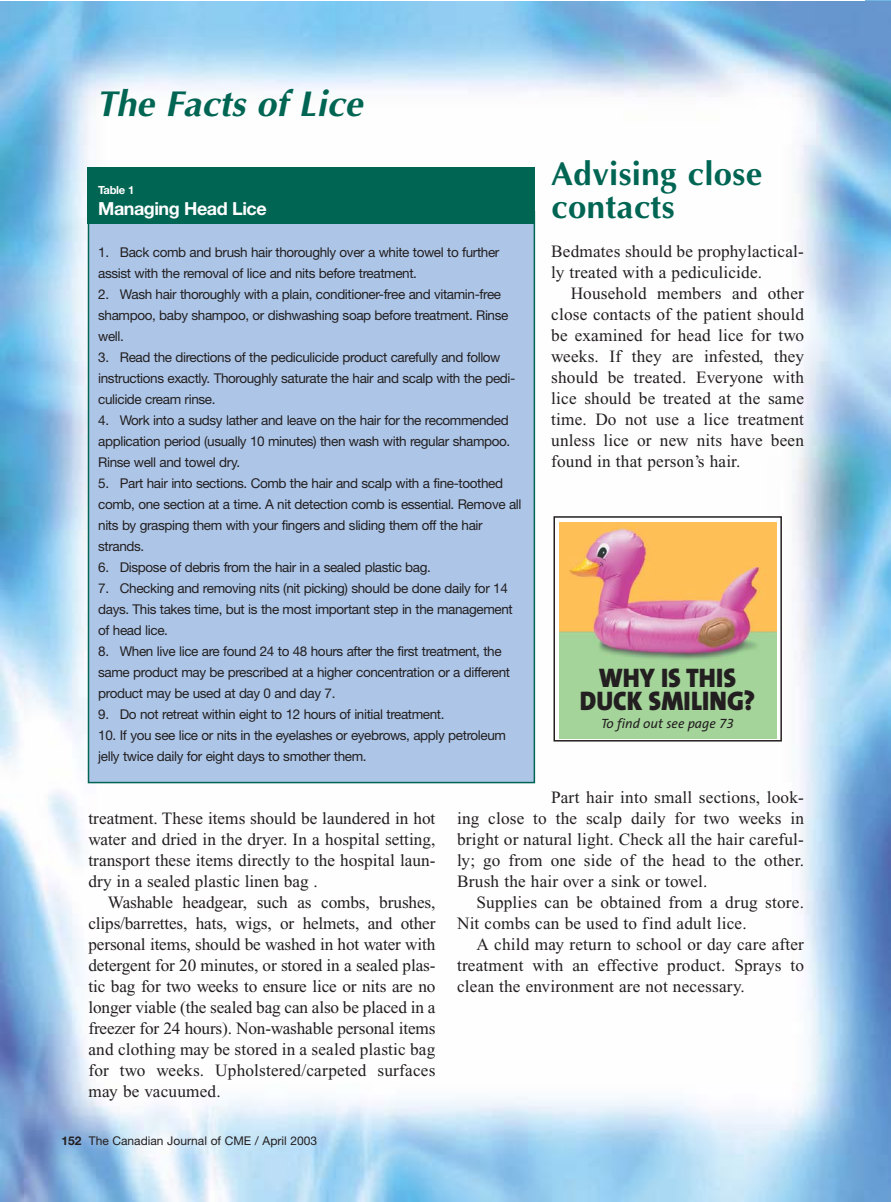
<style>
.page{position:relative;width:891px;height:1202px;background:#fff}
.page>*{position:absolute;margin:0;border:0;box-sizing:border-box;transform-origin:0 0}
.t1{font:italic 700 36px "Optima";color:#006553}
.t2{font:700 33px/33.5px "Optima";letter-spacing:.01em;color:#006553}
.t3{font:900 27px/22.5px "The Sans";color:#231f20;text-align:center;scale:.94 1}
.t4{font:700 18px "Helvetica Neue";letter-spacing:-.03em;color:#fff}
.t5{font:17.25px/21px "Times New Roman";letter-spacing:.01em;color:#231f20;text-align:justify}
.t6{font:13.5px/21px "Helvetica Neue";letter-spacing:-.03em;color:#231f20}
.t7{font:italic 13.5px "The Sans";color:#231f20}
.t8{font:12px "Helvetica Neue";color:#231f20}
.t9{font:700 11.25px "Helvetica Neue";letter-spacing:-.03em;color:#fff}
.s1{font-family:"The Sans Expert"}
.s2{font-weight:700}
</style>
<div class="page">
<img style="left:0;top:2px;width:891px;height:1200px">
<div style="left:88px;top:212px;width:446px;height:570px;background:#adc6e8"></div>
<div style="left:88px;top:167px;width:447px;height:57px;background:#006553"></div>
<svg style="left:557px;top:519px;width:222px;height:219px"></svg>
<div style="left:554px;top:516px;width:228px;height:225px;border:2px solid #231f20"></div>
<img style="left:560px;top:522px;width:216px;height:216px">
<h1 class="t1" style="left:96px;top:89px;width:268px">The Facts of Lice</h1>
<p class="t9" style="left:98px;top:185px;width:38px">Table 1</p>
<p class="t4" style="left:98px;top:202px;width:170px">Managing Head Lice</p>
<p class="t6" style="left:98px;top:243px;width:403px">1. Back comb and brush hair thoroughly over a white towel to further assist with the removal of lice and nits before treatment.</p>
<p class="t6" style="left:98px;top:285px;width:412px">2. Wash hair thoroughly with a plain, conditioner-free and vitamin-free shampoo, baby shampoo, or dishwashing soap before treatment. Rinse well.</p>
<p class="t6" style="left:98px;top:348px;width:419px">3. Read the directions of the pediculicide product carefully and follow instructions exactly. Thoroughly saturate the hair and scalp with the pedi&shy;culicide cream rinse.</p>
<p class="t6" style="left:98px;top:411px;width:414px">4. Work into a sudsy lather and leave on the hair for the recommended application period (usually 10 minutes) then wash with regular shampoo.<br>Rinse well and towel dry.</p>
<p class="t6" style="left:98px;top:474px;width:425px">5. Part hair into sections. Comb the hair and scalp with a fine-toothed comb, one section at a time. A nit detection comb is essential. Remove all nits by grasping them with your fingers and sliding them off the hair strands.</p>
<p class="t6" style="left:98px;top:558px;width:334px">6. Dispose of debris from the hair in a sealed plastic bag.</p>
<p class="t6" style="left:98px;top:579px;width:416px">7. Checking and removing nits (nit picking) should be done daily for 14 days. This takes time, but is the most important step in the management of head lice.</p>
<p class="t6" style="left:98px;top:642px;width:413px">8. When live lice are found 24 to 48 hours after the first treatment, the same product may be prescribed at a higher concentration or a different product may be used at day 0 and day 7.</p>
<p class="t6" style="left:98px;top:705px;width:348px">9. Do not retreat within eight to 12 hours of initial treatment.</p>
<p class="t6" style="left:98px;top:726px;width:409px">10. If you see lice or nits in the eyelashes or eyebrows, apply petroleum jelly twice daily for eight days to smother them.</p>
<h2 class="t2" style="left:551px;top:160px;width:213px">Advising close contacts</h2>
<p class="t5" style="left:551px;top:242px;width:254px">Bedmates should be prophylactical&shy;ly treated with a pediculicide.</p>
<p class="t5" style="left:551px;top:284px;width:254px;text-indent:19px">Household members and other close contacts of the patient should be examined for head lice for two weeks. If they are infested, they should be treated. Everyone with lice should be treated at the same time. Do not use a lice treatment unless lice or new nits have been found in that person’s hair.</p>
<h3 class="t3" style="left:580px;top:669px;width:188px">WHY IS THIS<br>DUCK SMILING?</h3>
<p class="t7" style="left:601px;top:718px;width:134px">To find out see page <span class="s1">73</span></p>
<p class="t5" style="left:88px;top:809px;width:348px">treatment. These items should be laundered in hot water and dried in the dryer. In a hospital setting, transport these items directly to the hospital laun&shy;dry in a sealed plastic linen bag .</p>
<p class="t5" style="left:88px;top:893px;width:348px;text-indent:19px">Washable headgear, such as combs, brushes, clips/barrettes, hats, wigs, or helmets, and other personal items, should be washed in hot water with detergent for 20 minutes, or stored in a sealed plas&shy;tic bag for two weeks to ensure lice or nits are no longer viable (the sealed bag can also be placed in a freezer for 24 hours). Non-washable personal items and clothing may be stored in a sealed plastic bag for two weeks. Upholstered/carpeted surfaces may be vacuumed.</p>
<p class="t8" style="left:62px;top:1136px;width:257px"><span class="s2">152</span> The Canadian Journal of CME / April 2003</p>
<p class="t5" style="left:457px;top:788px;width:348px;text-indent:94px">Part hair into small sections, look&shy;ing close to the scalp daily for two weeks in bright or natural light. Check all the hair careful&shy;ly; go from one side of the head to the other.<br>Brush the hair over a sink or towel.</p>
<p class="t5" style="left:457px;top:893px;width:348px;text-indent:19px">Supplies can be obtained from a drug store.<br>Nit combs can be used to find adult lice.</p>
<p class="t5" style="left:457px;top:935px;width:348px;text-indent:19px">A child may return to school or day care after treatment with an effective product. Sprays to clean the environment are not necessary.</p>
</div>
